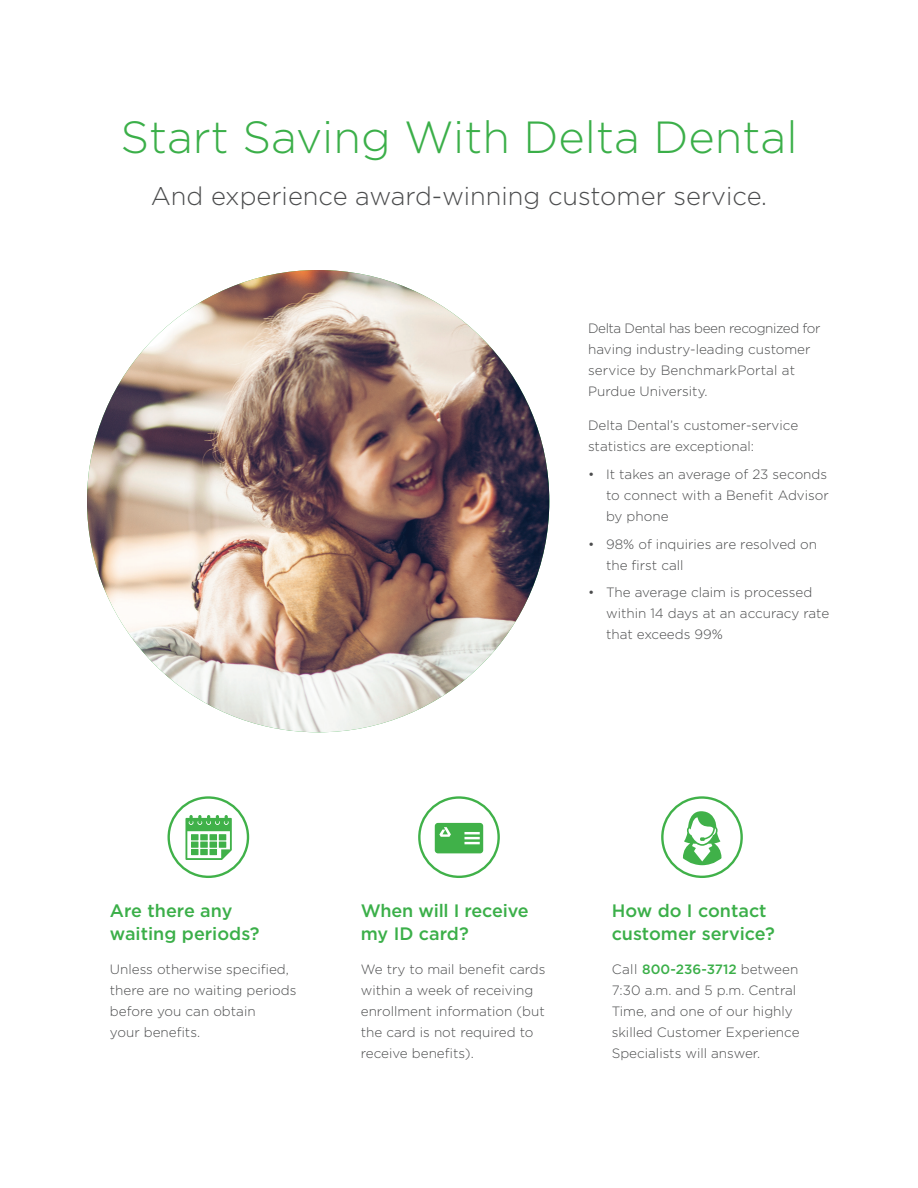
<style>
.page{position:relative;width:918px;height:1188px;background:#fff}
.page>*{position:absolute;margin:0;border:0;box-sizing:border-box;transform-origin:0 0}
.t1{font:300 45px "Gotham";color:#3baf49}
.t2{font:300 25.5px "Gotham";color:#4b4c4d}
.t3{font:500 18px/22.5px "Gotham";color:#3baf49}
.t4{font:300 13.5px/21px "Gotham";color:#4b4c4d}
.s1{font-weight:500;color:#3baf49}
</style>
<div class="page">
<div style="left:661px;top:796px;width:82px;height:82px;border:2px solid #40b149;border-radius:50%"></div>
<svg style="left:683px;top:811px;width:39px;height:54px"></svg>
<div style="left:418px;top:796px;width:82px;height:82px;border:2px solid #40b149;border-radius:50%"></div>
<svg style="left:435px;top:823px;width:48px;height:30px"></svg>
<div style="left:167px;top:796px;width:82px;height:82px;border:2px solid #40b149;border-radius:50%"></div>
<svg style="left:185px;top:815px;width:47px;height:45px"></svg>
<img style="left:87px;top:270px;width:462px;height:462px;border-radius:231px">
<h1 class="t1" style="left:120px;top:108px;width:679px">Start Saving With Delta Dental</h1>
<h2 class="t2" style="left:151px;top:180px;width:618px">And experience award-winning customer service.</h2>
<p class="t4" style="left:588px;top:317px;width:234px">Delta Dental has been recognized for having industry-leading customer service by BenchmarkPortal at<br>Purdue University.</p>
<p class="t4" style="left:588px;top:415px;width:212px">Delta Dental’s customer-service statistics are exceptional:</p>
<p class="t4" style="left:606px;top:463px;width:224px;text-indent:-18px">• It takes an average of 23 seconds to connect with a Benefit Advisor by phone</p>
<p class="t4" style="left:606px;top:533px;width:213px;text-indent:-18px">• 98% of inquiries are resolved on the first call</p>
<p class="t4" style="left:606px;top:582px;width:225px;text-indent:-18px">• The average claim is processed within 14 days at an accuracy rate that exceeds 99%</p>
<h3 class="t3" style="left:110px;top:900px;width:151px">Are there any waiting periods?</h3>
<p class="t4" style="left:110px;top:959px;width:188px">Unless otherwise specified, there are no waiting periods before you can obtain<br>your benefits.</p>
<h3 class="t3" style="left:361px;top:900px;width:169px">When will I receive my ID card?</h3>
<p class="t4" style="left:361px;top:959px;width:186px">We try to mail benefit cards within a week of receiving enrollment information (but the card is not required to receive benefits).</p>
<h3 class="t3" style="left:612px;top:900px;width:165px">How do I contact customer service?</h3>
<p class="t4" style="left:612px;top:959px;width:189px">Call <span class="s1">800-236-3712</span> between<br>7:30 a.m. and 5 p.m. Central<br>Time, and one of our highly skilled Customer Experience<br>Specialists will answer.</p>
</div>
